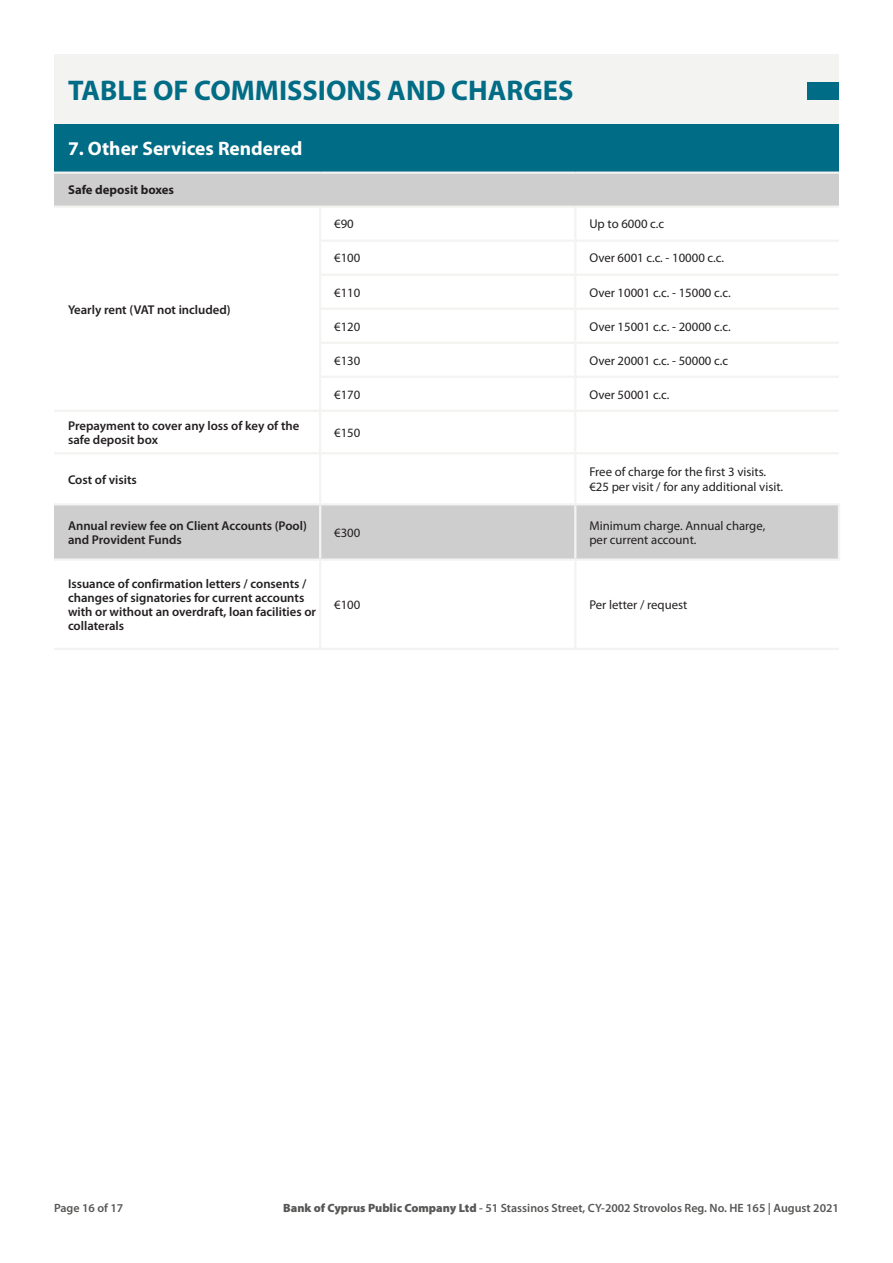
<style>
.page{position:relative;width:893px;height:1263px;background:#fff}
.page>*{position:absolute;margin:0;border:0;box-sizing:border-box;transform-origin:0 0}
.t1{font:700 28.5px "Myriad Pro";color:#006c85}
.t2{font:700 19.5px "Myriad Pro";color:#fff}
.t3{font:12.75px/14.2px "Myriad Pro";color:#231f20}
.t4{font:600 12.75px/14.2px "Myriad Pro";color:#231f20}
.t5{font:700 12.75px "Myriad Pro";color:#231f20}
.t6{font:600 12px "Myriad Pro";color:#575755}
.s1{font-weight:900}
</style>
<div class="page">
<div style="left:54px;top:54px;width:785px;height:70px;background:#f3f3f1"></div>
<div style="left:54px;top:124px;width:785px;height:49px;background:#006c85"></div>
<div style="left:54px;top:173px;width:785px;height:34px;background:#cecece"></div>
<div style="left:54px;top:505px;width:784px;height:53px;background:#cecece"></div>
<hr style="left:54px;top:172px;width:266px;height:2px;background:#f3f3f1">
<hr style="left:320px;top:172px;width:255px;height:2px;background:#f3f3f1">
<hr style="left:575px;top:172px;width:264px;height:2px;background:#f3f3f1">
<hr style="left:54px;top:206px;width:266px;height:2px;background:#f3f3f1">
<hr style="left:320px;top:206px;width:255px;height:2px;background:#f3f3f1">
<hr style="left:319px;top:208px;width:2px;height:32px;background:#f3f3f1">
<hr style="left:575px;top:206px;width:264px;height:2px;background:#f3f3f1">
<hr style="left:574px;top:208px;width:2px;height:32px;background:#f3f3f1">
<hr style="left:319px;top:240px;width:256px;height:2px;background:#f3f3f1">
<hr style="left:319px;top:242px;width:2px;height:32px;background:#f3f3f1">
<hr style="left:575px;top:240px;width:264px;height:2px;background:#f3f3f1">
<hr style="left:574px;top:242px;width:2px;height:32px;background:#f3f3f1">
<hr style="left:319px;top:274px;width:256px;height:2px;background:#f3f3f1">
<hr style="left:319px;top:276px;width:2px;height:32px;background:#f3f3f1">
<hr style="left:575px;top:274px;width:264px;height:2px;background:#f3f3f1">
<hr style="left:574px;top:276px;width:2px;height:32px;background:#f3f3f1">
<hr style="left:319px;top:308px;width:256px;height:2px;background:#f3f3f1">
<hr style="left:319px;top:310px;width:2px;height:32px;background:#f3f3f1">
<hr style="left:575px;top:308px;width:264px;height:2px;background:#f3f3f1">
<hr style="left:574px;top:310px;width:2px;height:32px;background:#f3f3f1">
<hr style="left:319px;top:342px;width:256px;height:2px;background:#f3f3f1">
<hr style="left:319px;top:344px;width:2px;height:32px;background:#f3f3f1">
<hr style="left:575px;top:342px;width:264px;height:2px;background:#f3f3f1">
<hr style="left:574px;top:344px;width:2px;height:32px;background:#f3f3f1">
<hr style="left:319px;top:376px;width:256px;height:2px;background:#f3f3f1">
<hr style="left:319px;top:378px;width:2px;height:32px;background:#f3f3f1">
<hr style="left:575px;top:376px;width:264px;height:2px;background:#f3f3f1">
<hr style="left:574px;top:378px;width:2px;height:32px;background:#f3f3f1">
<hr style="left:54px;top:410px;width:266px;height:2px;background:#f3f3f1">
<hr style="left:320px;top:410px;width:255px;height:2px;background:#f3f3f1">
<hr style="left:319px;top:412px;width:2px;height:40px;background:#f3f3f1">
<hr style="left:575px;top:410px;width:264px;height:2px;background:#f3f3f1">
<hr style="left:574px;top:412px;width:2px;height:40px;background:#f3f3f1">
<hr style="left:54px;top:452px;width:266px;height:2px;background:#f3f3f1">
<hr style="left:320px;top:452px;width:255px;height:2px;background:#f3f3f1">
<hr style="left:319px;top:454px;width:2px;height:49px;background:#f3f3f1">
<hr style="left:575px;top:452px;width:264px;height:2px;background:#f3f3f1">
<hr style="left:574px;top:454px;width:2px;height:49px;background:#f3f3f1">
<hr style="left:319px;top:561px;width:2px;height:87px;background:#f3f3f1">
<hr style="left:574px;top:561px;width:2px;height:87px;background:#f3f3f1">
<hr style="left:54px;top:648px;width:266px;height:2px;background:#f3f3f1">
<hr style="left:320px;top:648px;width:255px;height:2px;background:#f3f3f1">
<hr style="left:575px;top:648px;width:264px;height:2px;background:#f3f3f1">
<hr style="left:54px;top:503px;width:266px;height:2px;background:#f3f3f1">
<hr style="left:320px;top:503px;width:255px;height:2px;background:#f3f3f1">
<hr style="left:575px;top:503px;width:265px;height:2px;background:#f3f3f1">
<hr style="left:319px;top:505px;width:2px;height:53px;background:#f3f3f1">
<hr style="left:574px;top:505px;width:2px;height:53px;background:#f3f3f1">
<hr style="left:838px;top:505px;width:2px;height:53px;background:#f3f3f1">
<hr style="left:54px;top:558px;width:266px;height:3px;background:#f3f3f1">
<hr style="left:320px;top:558px;width:255px;height:3px;background:#f3f3f1">
<hr style="left:575px;top:558px;width:265px;height:3px;background:#f3f3f1">
<div style="left:808px;top:82px;width:31px;height:17px;background:#006c85"></div>
<h1 class="t1" style="left:68px;top:74px;width:507px">TABLE OF COMMISSIONS AND CHARGES</h1>
<h2 class="t2" style="left:68px;top:138px;width:236px">7. Other Services Rendered</h2>
<p class="t5" style="left:68px;top:183px;width:108px">Safe deposit boxes</p>
<p class="t4" style="left:68px;top:302px;width:164px">Yearly rent (VAT not included)</p>
<p class="t3" style="left:334px;top:217px;width:21px">€90</p>
<p class="t3" style="left:589px;top:217px;width:76px">Up to 6000 c.c</p>
<p class="t3" style="left:334px;top:251px;width:28px">€100</p>
<p class="t3" style="left:589px;top:251px;width:136px">Over 6001 c.c. - 10000 c.c.</p>
<p class="t3" style="left:334px;top:285px;width:28px">€110</p>
<p class="t3" style="left:589px;top:285px;width:143px">Over 10001 c.c. - 15000 c.c.</p>
<p class="t3" style="left:334px;top:319px;width:28px">€120</p>
<p class="t3" style="left:589px;top:319px;width:143px">Over 15001 c.c. - 20000 c.c.</p>
<p class="t3" style="left:334px;top:353px;width:28px">€130</p>
<p class="t3" style="left:589px;top:353px;width:140px">Over 20001 c.c. - 50000 c.c</p>
<p class="t3" style="left:334px;top:387px;width:28px">€170</p>
<p class="t3" style="left:589px;top:387px;width:82px">Over 50001 c.c.</p>
<p class="t4" style="left:68px;top:418px;width:233px">Prepayment to cover any loss of key of the safe deposit box</p>
<p class="t3" style="left:334px;top:425px;width:28px">€150</p>
<p class="t4" style="left:68px;top:472px;width:70px">Cost of visits</p>
<p class="t3" style="left:589px;top:465px;width:195px">Free of charge for the first 3 visits. €25 per visit / for any additional visit.</p>
<p class="t4" style="left:68px;top:518px;width:240px">Annual review fee on Client Accounts (Pool) and Provident Funds</p>
<p class="t3" style="left:334px;top:525px;width:28px">€300</p>
<p class="t3" style="left:589px;top:518px;width:177px">Minimum charge. Annual charge, per current account.</p>
<p class="t4" style="left:68px;top:576px;width:250px">Issuance of confirmation letters / consents / changes of signatories for current accounts with or without an overdraft, loan facilities or collaterals</p>
<p class="t3" style="left:334px;top:597px;width:28px">€100</p>
<p class="t3" style="left:589px;top:597px;width:100px">Per letter / request</p>
<p class="t6" style="left:54px;top:1201px;width:71px">Page 16 of 17</p>
<p class="t6" style="left:283px;top:1201px;width:557px"><span class="s1">Bank of Cyprus Public Company Ltd</span> - 51 Stassinos Street, CY-2002 Strovolos Reg. No. HE 165 | August 2021</p>
</div>
